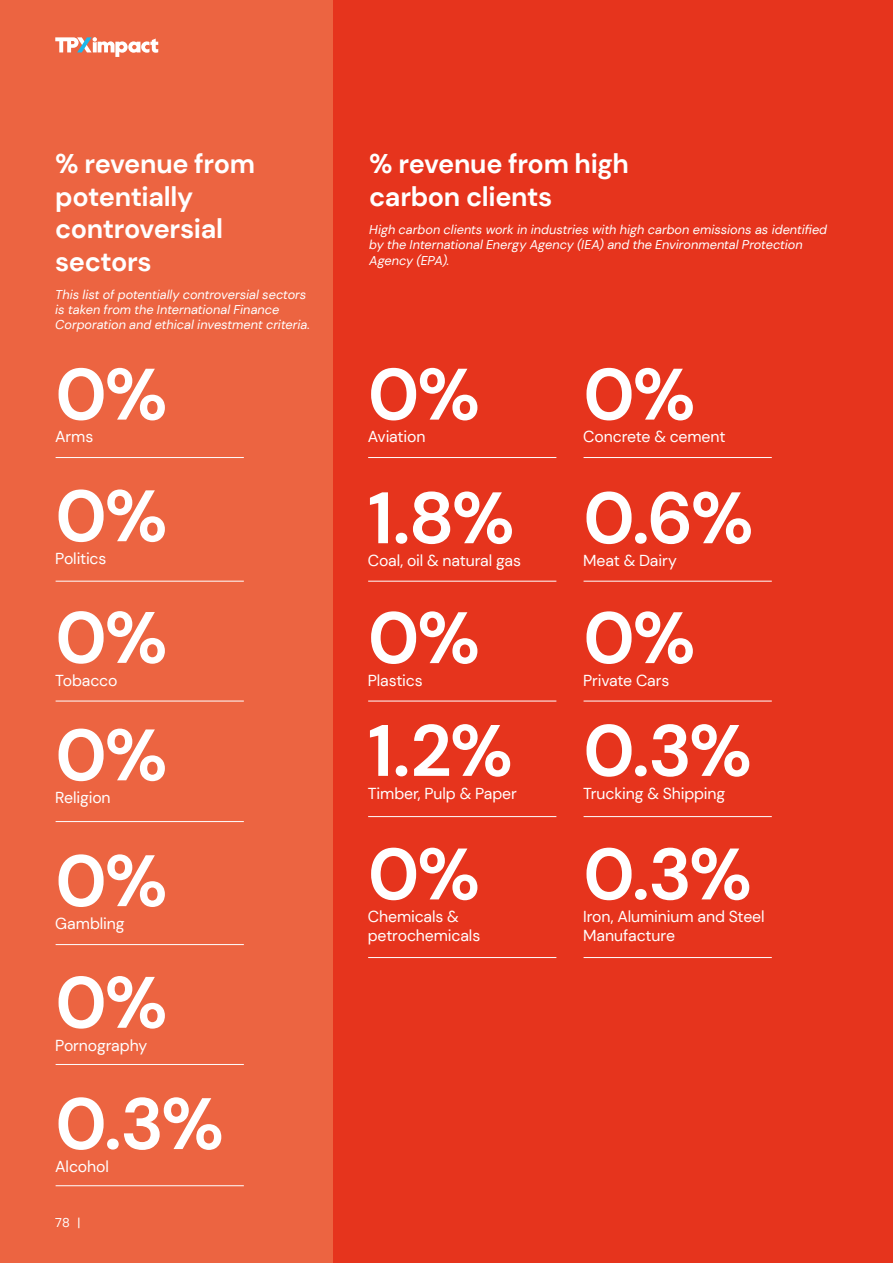
<style>
.page{position:relative;width:893px;height:1263px;background:#ec6441}
.page>*{position:absolute;margin:0;border:0;box-sizing:border-box;transform-origin:0 0}
.t1{font:700 72.75px "DM Sans";color:#fff}
.t2{font:700 27px/32.4px "DM Sans";letter-spacing:-.015em;color:#fff}
.t3{font:15.9px/19px "DM Sans";letter-spacing:-.01em;color:#fff}
.t4{font:italic 12.75px/15.3px "DM Sans";letter-spacing:-.005em;color:#fff}
.t5{font:12.75px "DM Sans";color:#fff}
</style>
<div class="page">
<div style="left:333px;top:0;width:560px;height:1263px;background:#e6341d"></div>
<hr style="left:368px;top:457px;width:188px;height:1px;background:#fff">
<hr style="left:368px;top:957px;width:188px;height:1px;background:#fff">
<hr style="left:584px;top:957px;width:188px;height:1px;background:#fff">
<hr style="left:584px;top:457px;width:188px;height:1px;background:#fff">
<hr style="left:368px;top:581px;width:188px;height:1px;background:#fff">
<hr style="left:584px;top:581px;width:188px;height:1px;background:#fff">
<hr style="left:368px;top:701px;width:188px;height:1px;background:#fff">
<hr style="left:584px;top:701px;width:188px;height:1px;background:#fff">
<hr style="left:56px;top:1064px;width:188px;height:1px;background:#fff">
<hr style="left:56px;top:1185px;width:188px;height:1px;background:#fff">
<hr style="left:56px;top:944px;width:188px;height:1px;background:#fff">
<hr style="left:56px;top:821px;width:188px;height:1px;background:#fff">
<hr style="left:56px;top:701px;width:188px;height:1px;background:#fff">
<hr style="left:56px;top:581px;width:188px;height:1px;background:#fff">
<hr style="left:56px;top:457px;width:188px;height:1px;background:#fff">
<hr style="left:368px;top:816px;width:188px;height:1px;background:#fff">
<hr style="left:584px;top:816px;width:188px;height:1px;background:#fff">
<svg style="left:55px;top:37px;width:103px;height:20px"></svg>
<h2 class="t2" style="left:55px;top:148px;width:201px">% revenue from potentially controversial sectors</h2>
<p class="t4" style="left:55px;top:287px;width:256px">This list of potentially controversial sectors is taken from the International Finance<br>Corporation and ethical investment criteria.</p>
<h1 class="t1" style="left:55px;top:349px;width:114px">0%</h1>
<p class="t3" style="left:55px;top:427px;width:40px">Arms</p>
<h1 class="t1" style="left:55px;top:470px;width:114px">0%</h1>
<p class="t3" style="left:55px;top:549px;width:53px">Politics</p>
<h1 class="t1" style="left:55px;top:592px;width:114px">0%</h1>
<p class="t3" style="left:55px;top:670px;width:64px">Tobacco</p>
<h1 class="t1" style="left:55px;top:709px;width:114px">0%</h1>
<p class="t3" style="left:55px;top:788px;width:57px">Religion</p>
<h1 class="t1" style="left:55px;top:835px;width:114px">0%</h1>
<p class="t3" style="left:55px;top:914px;width:71px">Gambling</p>
<h1 class="t1" style="left:55px;top:957px;width:114px">0%</h1>
<p class="t3" style="left:55px;top:1035px;width:93px">Pornography</p>
<h1 class="t1" style="left:55px;top:1078px;width:170px">0.3%</h1>
<p class="t3" style="left:55px;top:1157px;width:55px">Alcohol</p>
<p class="t5" style="left:55px;top:1214px;width:27px">78 |</p>
<h2 class="t2" style="left:369px;top:148px;width:261px">% revenue from high carbon clients</h2>
<p class="t4" style="left:369px;top:222px;width:459px">High carbon clients work in industries with high carbon emissions as identified by the International Energy Agency (IEA) and the Environmental Protection<br>Agency (EPA).</p>
<h1 class="t1" style="left:368px;top:349px;width:114px">0%</h1>
<p class="t3" style="left:368px;top:427px;width:59px">Aviation</p>
<h1 class="t1" style="left:368px;top:472px;width:149px">1.8%</h1>
<p class="t3" style="left:368px;top:551px;width:155px">Coal, oil &amp; natural gas</p>
<h1 class="t1" style="left:368px;top:592px;width:114px">0%</h1>
<p class="t3" style="left:368px;top:671px;width:56px">Plastics</p>
<h1 class="t1" style="left:368px;top:705px;width:147px">1.2%</h1>
<p class="t3" style="left:368px;top:783px;width:151px">Timber, Pulp &amp; Paper</p>
<h1 class="t1" style="left:368px;top:828px;width:114px">0%</h1>
<p class="t3" style="left:368px;top:907px;width:114px">Chemicals &amp; petrochemicals</p>
<h1 class="t1" style="left:583px;top:349px;width:114px">0%</h1>
<p class="t3" style="left:583px;top:427px;width:144px">Concrete &amp; cement</p>
<h1 class="t1" style="left:583px;top:472px;width:172px">0.6%</h1>
<p class="t3" style="left:583px;top:551px;width:95px">Meat &amp; Dairy</p>
<h1 class="t1" style="left:583px;top:592px;width:114px">0%</h1>
<p class="t3" style="left:583px;top:671px;width:88px">Private Cars</p>
<h1 class="t1" style="left:583px;top:705px;width:170px">0.3%</h1>
<p class="t3" style="left:583px;top:783px;width:144px">Trucking &amp; Shipping</p>
<h1 class="t1" style="left:583px;top:828px;width:170px">0.3%</h1>
<p class="t3" style="left:583px;top:907px;width:183px">Iron, Aluminium and Steel<br>Manufacture</p>
</div>
